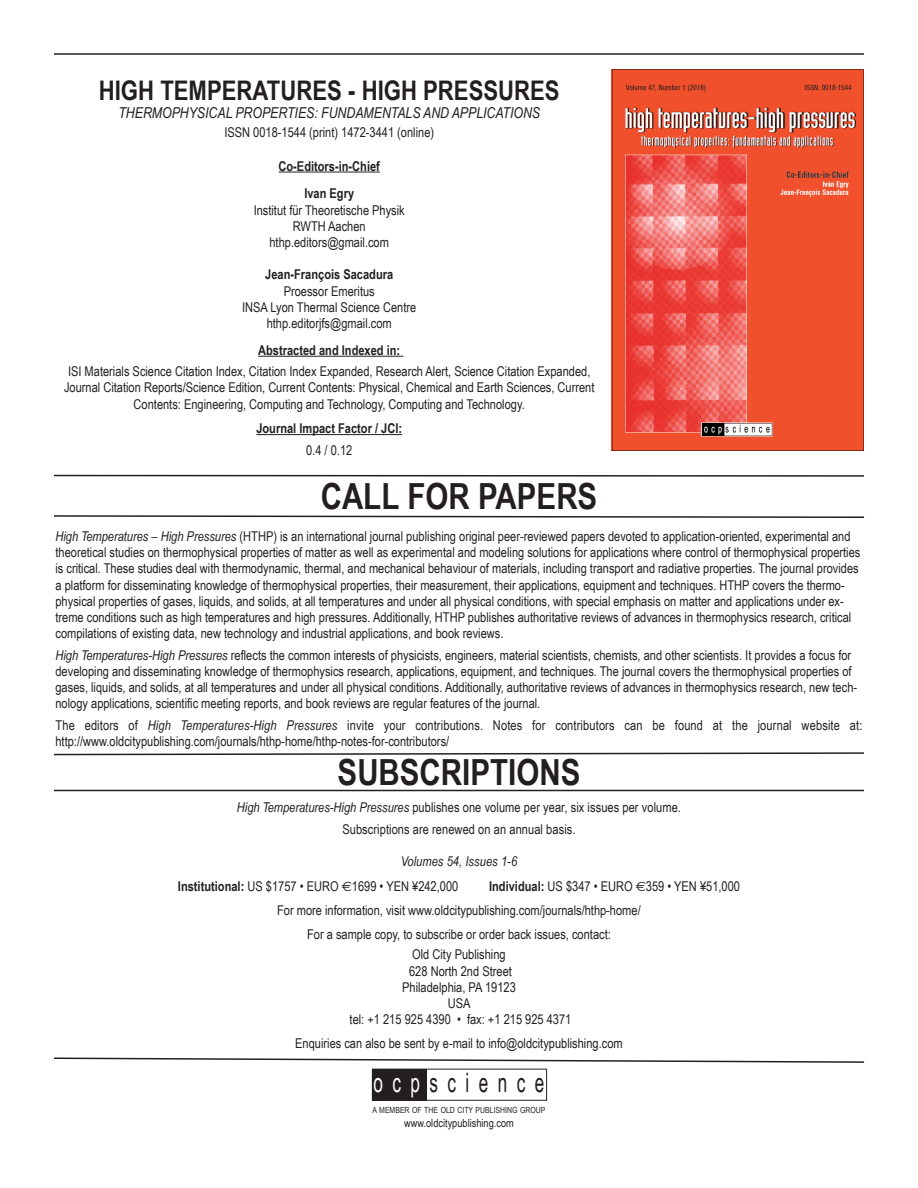
<style>
.page{position:relative;width:918px;height:1188px;background:#fff}
.page>*{position:absolute;margin:0;border:0;box-sizing:border-box;transform-origin:0 0}
.t1{font:700 36px "Arial Narrow";color:#231f20}
.t2{font:700 27px "Arial Narrow";color:#231f20}
.t3{font:26.7px "Arial Narrow";letter-spacing:.45em;color:#231f20;scale:.79 1}
.t4{font:italic 15px "Arial Narrow";color:#231f20}
.t5{font:13.5px/16.2px "Arial Narrow";color:#231f20;text-align:center}
.t6{font:700 13.5px/27.9px "Arial Narrow";color:#231f20;text-align:center}
.t7{font:11.25px "Arial Narrow";color:#231f20}
.t8{font:8.4px "Arial Narrow";color:#231f20}
.s1{font-style:italic}
.s2{font-weight:700}
.s3{font-family:"Euro Sans"}
.s4{color:#fff}
</style>
<div class="page">
<hr style="left:279px;top:172px;width:101px;height:1px;background:#231f20">
<hr style="left:258px;top:356px;width:142px;height:1px;background:#231f20">
<hr style="left:256px;top:434px;width:146px;height:1px;background:#231f20">
<div style="left:372px;top:1069px;width:175px;height:32px;border:1px solid #231f20"></div>
<div style="left:372px;top:1069px;width:55px;height:32px;background:#231f20"></div>
<svg style="left:54px;top:515px;width:811px;height:3px"></svg>
<hr style="left:54px;top:475px;width:810px;height:2px;background:#231f20">
<hr style="left:54px;top:790px;width:810px;height:1px;background:#231f20">
<svg style="left:54px;top:752px;width:810px;height:4px"></svg>
<hr style="left:54px;top:53px;width:810px;height:2px;background:#231f20">
<svg style="left:54px;top:1057px;width:811px;height:6px"></svg>
<img style="left:611px;top:69px;width:252px;height:382px">
<h2 class="t2" style="left:99px;top:74px;width:462px">HIGH TEMPERATURES - HIGH PRESSURES</h2>
<p class="t4" style="left:118px;top:104px;width:423px">THERMOPHYSICAL PROPERTIES: FUNDAMENTALS AND APPLICATIONS</p>
<p class="t5" style="left:224px;top:124px;width:211px">ISSN 0018-1544 (print) 1472-3441 (online)</p>
<p class="t6" style="left:279px;top:152px;width:103px">Co-Editors-in-Chief<br>Ivan Egry</p>
<p class="t5" style="left:254px;top:202px;width:153px">Institut für Theoretische Physik<br>RWTH Aachen hthp.editors@gmail.com</p>
<p class="t6" style="left:265px;top:261px;width:129px">Jean-François Sacadura</p>
<p class="t5" style="left:242px;top:283px;width:176px">Proessor Emeritus<br>INSA Lyon Thermal Science Centre hthp.editorjfs@gmail.com</p>
<p class="t6" style="left:258px;top:336px;width:144px">Abstracted and Indexed in:</p>
<p class="t5" style="left:64px;top:363px;width:532px">ISI Materials Science Citation Index, Citation Index Expanded, Research Alert, Science Citation Expanded,<br>Journal Citation Reports/Science Edition, Current Contents: Physical, Chemical and Earth Sciences, Current<br>Contents: Engineering, Computing and Technology, Computing and Technology.</p>
<p class="t6" style="left:256px;top:414px;width:147px">Journal Impact Factor / JCI:</p>
<p class="t5" style="left:306px;top:442px;width:48px">0.4 / 0.12</p>
<h1 class="t1" style="left:321px;top:475px;width:278px">CALL FOR PAPERS</h1>
<p class="t5" style="left:56px;top:528px;width:806px;text-align:left"><span class="s1">High Temperatures – High Pressures</span> (HTHP) is an international journal publishing original peer-reviewed papers devoted to application-oriented, experimental and theoretical studies on thermophysical properties of matter as well as experimental and modeling solutions for applications where control of thermophysical properties is critical. These studies deal with thermodynamic, thermal, and mechanical behaviour of materials, including transport and radiative properties. The journal provides a platform for disseminating knowledge of thermophysical properties, their measurement, their applications, equipment and techniques. HTHP covers the thermo&shy;physical properties of gases, liquids, and solids, at all temperatures and under all physical conditions, with special emphasis on matter and applications under ex&shy;treme conditions such as high temperatures and high pressures. Additionally, HTHP publishes authoritative reviews of advances in thermophysics research, critical compilations of existing data, new technology and industrial applications, and book reviews.</p>
<p class="t5" style="left:56px;top:647px;width:803px;text-align:left"><span class="s1">High Temperatures-High Pressures</span> reflects the common interests of physicists, engineers, material scientists, chemists, and other scientists. It provides a focus for developing and disseminating knowledge of thermophysics research, applications, equipment, and techniques. The journal covers the thermophysical properties of gases, liquids, and solids, at all temperatures and under all physical conditions. Additionally, authoritative reviews of advances in thermophysics research, new tech&shy;nology applications, scientific meeting reports, and book reviews are regular features of the journal.</p>
<p class="t5" style="left:56px;top:717px;width:808px;text-align:left">The editors of <span class="s1">High Temperatures-High Pressures</span> invite your contributions. Notes for contributors can be found at the journal website at: http://www.oldcitypublishing.com/journals/hthp-home/hthp-notes-for-contributors/</p>
<h1 class="t1" style="left:338px;top:752px;width:244px">SUBSCRIPTIONS</h1>
<p class="t5" style="left:237px;top:796px;width:446px;line-height:21.5px"><span class="s1">High Temperatures-High Pressures</span> publishes one volume per year, six issues per volume.<br>Subscriptions are renewed on an annual basis.</p>
<p class="t5" style="left:178px;top:849px;width:341px;line-height:24.8px;text-align:left;text-indent:223px"><span class="s1">Volumes 54, Issues 1-6<br></span><span class="s2">Institutional:</span> US $1757 • EURO <span class="s3">€</span>1699 • YEN ¥242,000</p>
<p class="t5" style="left:489px;top:878px;width:252px"><span class="s2">Individual:</span> US $347 • EURO <span class="s3">€</span>359 • YEN ¥51,000</p>
<p class="t5" style="left:277px;top:902px;width:365px">For more information, visit www.oldcitypublishing.com/journals/hthp-home/</p>
<p class="t5" style="left:307px;top:926px;width:305px">For a sample copy, to subscribe or order back issues, contact:</p>
<p class="t5" style="left:350px;top:946px;width:223px">Old City Publishing<br>628 North 2nd Street<br>Philadelphia, PA 19123<br>USA<br>tel: +1 215 925 4390 • fax: +1 215 925 4371</p>
<p class="t5" style="left:295px;top:1035px;width:329px">Enquiries can also be sent by e-mail to info@oldcitypublishing.com</p>
<h3 class="t3" style="left:373px;top:1067px;width:218px"><span class="s4">ocp</span>science</h3>
<p class="t8" style="left:372px;top:1105px;width:175px">A MEMBER OF THE OLD CITY PUBLISHING GROUP</p>
<p class="t7" style="left:404px;top:1116px;width:111px">www.oldcitypublishing.com</p>
</div>
